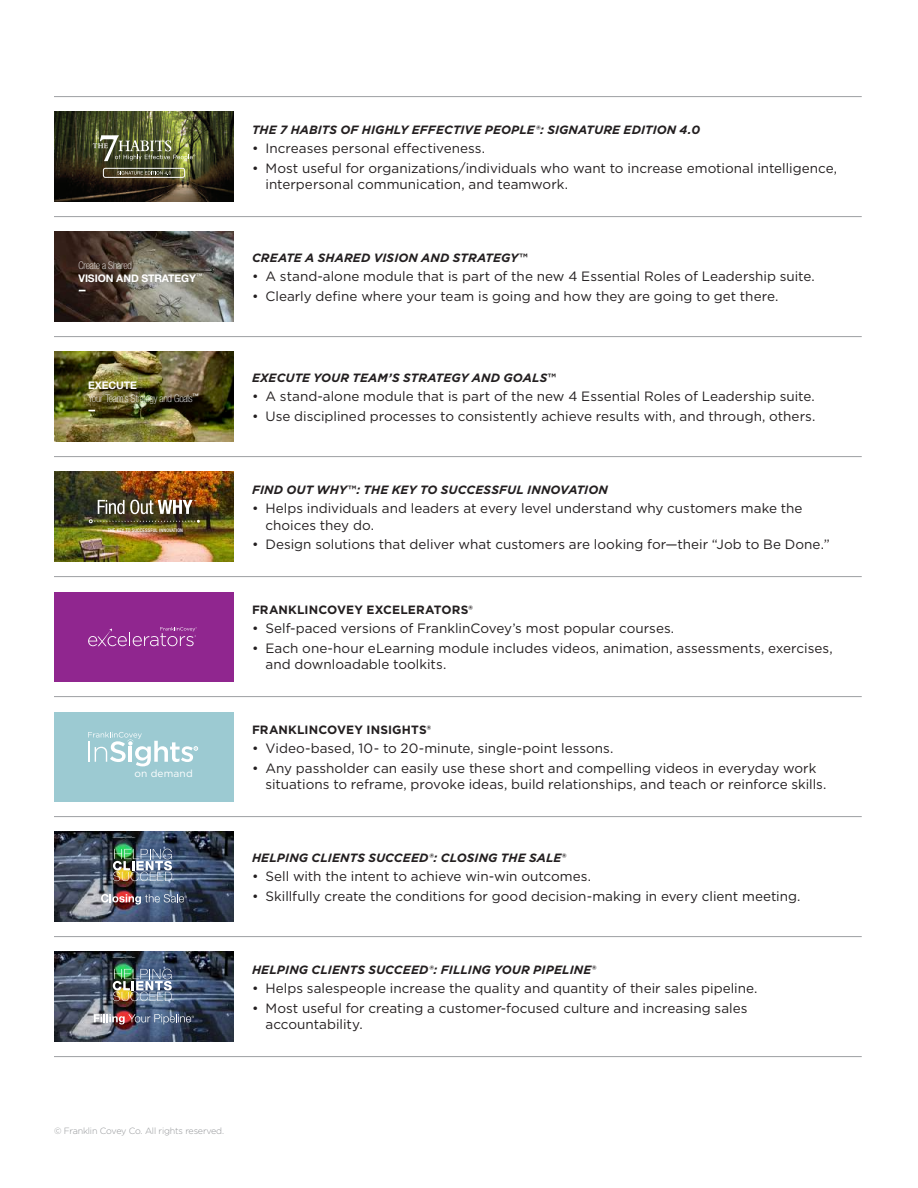
<style>
.page{position:relative;width:918px;height:1188px;background:#fff}
.page>*{position:absolute;margin:0;border:0;box-sizing:border-box;transform-origin:0 0}
.t1{font:13.5px/16.5px "Gotham";color:#231f20}
.t2{font:italic 700 12px "Gotham";letter-spacing:.01em;color:#231f20}
.t3{font:700 12px "Gotham";letter-spacing:.01em;color:#231f20}
.t4{font:100 condensed 10.5px/12.6px "Helvetica Neue LT Std";letter-spacing:-.02em;color:#fff}
.t5{font:700 10.5px/12.6px "Helvetica Neue LT Std";letter-spacing:-.01em;color:#fff}
.t6{font:10.2px "Gotham";letter-spacing:.015em;color:#fff}
.t7{font:300 9px "Gotham";letter-spacing:-.02em;color:#939598}
.t8{font:500 condensed 4.95px "Helvetica Neue LT Std";letter-spacing:.025em;color:#fff}
.t9{font:700 3.75px "Gotham";color:#fff}
.s1{font-weight:100;font-stretch:condensed}
.s2{font-weight:700;font-stretch:normal}
.s3{font-style:normal}
</style>
<div class="page">
<hr style="left:54px;top:216px;width:180px;height:1px;background:#9da0a3">
<hr style="left:234px;top:216px;width:628px;height:1px;background:#9da0a3">
<hr style="left:54px;top:336px;width:180px;height:1px;background:#9da0a3">
<hr style="left:234px;top:336px;width:628px;height:1px;background:#9da0a3">
<hr style="left:54px;top:456px;width:180px;height:1px;background:#9da0a3">
<hr style="left:234px;top:456px;width:628px;height:1px;background:#9da0a3">
<hr style="left:54px;top:816px;width:180px;height:1px;background:#9da0a3">
<hr style="left:234px;top:816px;width:628px;height:1px;background:#9da0a3">
<hr style="left:54px;top:936px;width:180px;height:1px;background:#9da0a3">
<hr style="left:234px;top:936px;width:628px;height:1px;background:#9da0a3">
<hr style="left:54px;top:1056px;width:180px;height:1px;background:#9da0a3">
<hr style="left:234px;top:1056px;width:628px;height:1px;background:#9da0a3">
<hr style="left:54px;top:576px;width:180px;height:1px;background:#9da0a3">
<hr style="left:234px;top:576px;width:628px;height:1px;background:#9da0a3">
<hr style="left:54px;top:696px;width:180px;height:1px;background:#9da0a3">
<hr style="left:234px;top:696px;width:628px;height:1px;background:#9da0a3">
<hr style="left:54px;top:96px;width:180px;height:1px;background:#9da0a3">
<hr style="left:234px;top:96px;width:628px;height:1px;background:#9da0a3">
<img style="left:54px;top:112px;width:180px;height:90px">
<svg style="left:93px;top:135px;width:102px;height:26px;background:#747a52"></svg>
<svg style="left:117px;top:171px;width:54px;height:4px"></svg>
<div style="left:103px;top:168px;width:82px;height:9px;border:1px solid #fff;border-radius:2px"></div>
<img style="left:54px;top:232px;width:180px;height:90px">
<img style="left:54px;top:352px;width:180px;height:90px">
<img style="left:54px;top:472px;width:180px;height:90px">
<img style="left:89px;top:500px;width:111px;height:23px">
<div style="left:54px;top:592px;width:180px;height:90px;background:#90268f"></div>
<svg style="left:88px;top:627px;width:109px;height:19px"></svg>
<div style="left:54px;top:712px;width:180px;height:90px;background:#9ccad2"></div>
<svg style="left:88px;top:732px;width:110px;height:34px"></svg>
<img style="left:54px;top:832px;width:180px;height:90px">
<img style="left:113px;top:849px;width:61px;height:32px">
<svg style="left:101px;top:894px;width:86px;height:11px"></svg>
<img style="left:54px;top:952px;width:180px;height:90px">
<img style="left:113px;top:969px;width:61px;height:32px">
<svg style="left:94px;top:1014px;width:100px;height:11px"></svg>
<p class="t5" style="left:78px;top:259px;width:125px"><span class="s1">Create a Shared<br></span>VISION AND STRATEGY<sup>™</sup></p>
<p class="t4" style="left:88px;top:379px;width:112px"><span class="s2">EXECUTE<br></span>Your Team’s Strategy and Goals<sup>™</sup></p>
<p class="t8" style="left:108px;top:527px;width:77px">THE KEY TO SUCCESSFUL INNOVATION</p>
<p class="t9" style="left:195px;top:634px;width:3px">®</p>
<p class="t6" style="left:134px;top:767px;width:60px">on demand</p>
<p class="t2" style="left:252px;top:121px;width:450px">THE 7 HABITS OF HIGHLY EFFECTIVE PEOPLE®: SIGNATURE EDITION 4.0</p>
<p class="t1" style="left:252px;top:140px;width:235px">• Increases personal effectiveness.</p>
<p class="t1" style="left:266px;top:159px;width:573px;text-indent:-14px">• Most useful for organizations/individuals who want to increase emotional intelligence, interpersonal communication, and teamwork.</p>
<p class="t2" style="left:252px;top:250px;width:277px">CREATE A SHARED VISION AND STRATEGY<span class="s3">™</span></p>
<p class="t1" style="left:252px;top:268px;width:564px">• A stand-alone module that is part of the new 4 Essential Roles of Leadership suite.</p>
<p class="t1" style="left:252px;top:288px;width:528px">• Clearly define where your team is going and how they are going to get there.</p>
<p class="t2" style="left:252px;top:370px;width:306px">EXECUTE YOUR TEAM’S STRATEGY AND GOALS<span class="s3">™</span></p>
<p class="t1" style="left:252px;top:388px;width:564px">• A stand-alone module that is part of the new 4 Essential Roles of Leadership suite.</p>
<p class="t1" style="left:252px;top:408px;width:565px">• Use disciplined processes to consistently achieve results with, and through, others.</p>
<p class="t2" style="left:252px;top:481px;width:357px">FIND OUT WHY<span class="s3">™</span>: THE KEY TO SUCCESSFUL INNOVATION</p>
<p class="t1" style="left:266px;top:500px;width:539px;text-indent:-14px">• Helps individuals and leaders at every level understand why customers make the choices they do.</p>
<p class="t1" style="left:252px;top:536px;width:579px">• Design solutions that deliver what customers are looking for—their “Job to Be Done.”</p>
<p class="t3" style="left:252px;top:601px;width:223px">FRANKLINCOVEY EXCELERATORS®</p>
<p class="t1" style="left:252px;top:620px;width:424px">• Self-paced versions of FranklinCovey’s most popular courses.</p>
<p class="t1" style="left:266px;top:639px;width:569px;text-indent:-14px">• Each one-hour eLearning module includes videos, animation, assessments, exercises, and downloadable toolkits.</p>
<p class="t3" style="left:252px;top:721px;width:181px">FRANKLINCOVEY INSIGHTS®</p>
<p class="t1" style="left:252px;top:740px;width:363px">• Video-based, 10- to 20-minute, single-point lessons.</p>
<p class="t1" style="left:266px;top:759px;width:563px;text-indent:-14px">• Any passholder can easily use these short and compelling videos in everyday work situations to reframe, provoke ideas, build relationships, and teach or reinforce skills.</p>
<p class="t2" style="left:252px;top:850px;width:316px">HELPING CLIENTS SUCCEED®: CLOSING THE SALE<span class="s3">®</span></p>
<p class="t1" style="left:252px;top:868px;width:341px">• Sell with the intent to achieve win-win outcomes.</p>
<p class="t1" style="left:252px;top:888px;width:550px">• Skillfully create the conditions for good decision-making in every client meeting.</p>
<p class="t2" style="left:252px;top:961px;width:346px">HELPING CLIENTS SUCCEED®: FILLING YOUR PIPELINE<span class="s3">®</span></p>
<p class="t1" style="left:252px;top:980px;width:507px">• Helps salespeople increase the quality and quantity of their sales pipeline.</p>
<p class="t1" style="left:266px;top:999px;width:483px;text-indent:-14px">• Most useful for creating a customer-focused culture and increasing sales accountability.</p>
<p class="t7" style="left:54px;top:1125px;width:172px">© Franklin Covey Co. All rights reserved.</p>
</div>
